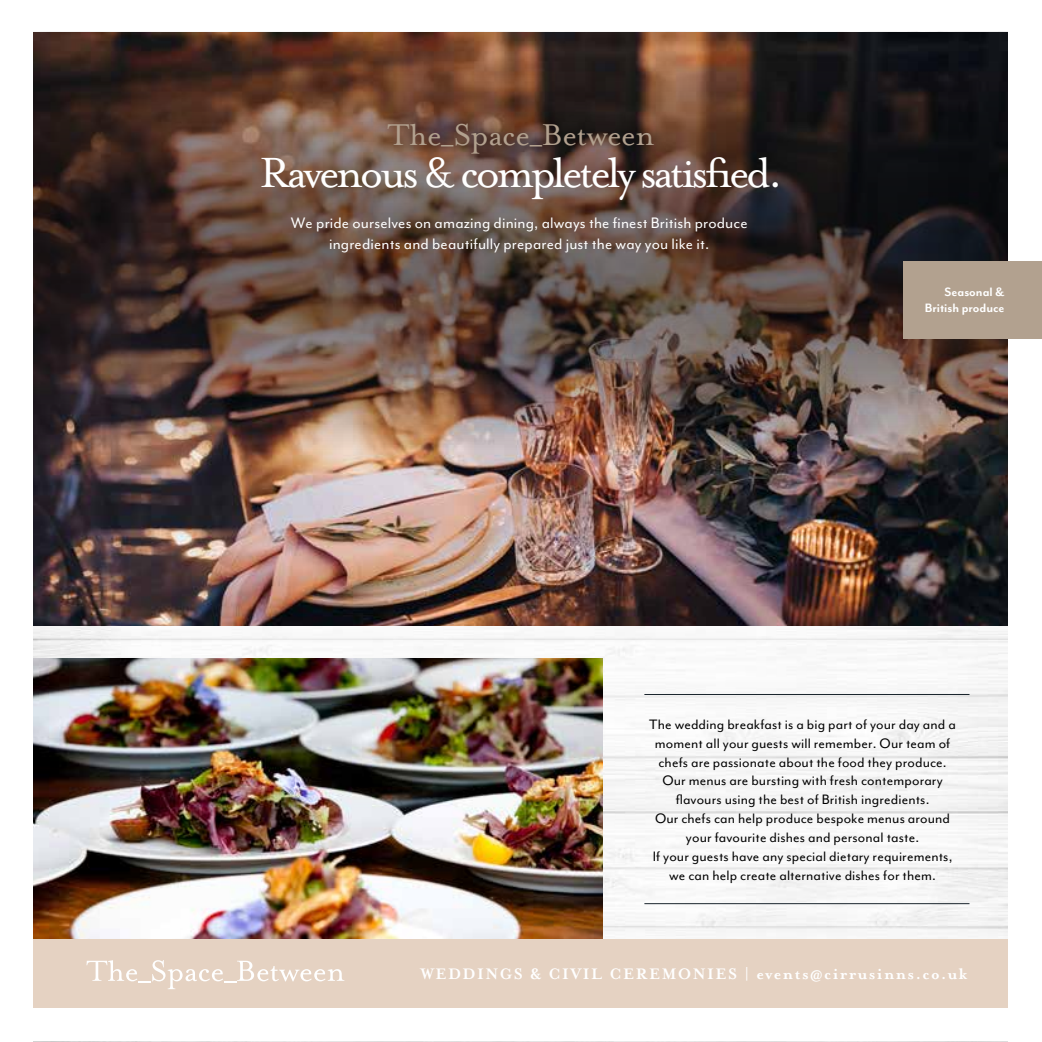
<style>
.page{position:relative;width:1042px;height:1042px;background:#fff}
.page>*{position:absolute;margin:0;border:0;box-sizing:border-box;transform-origin:0 0}
.t1{font:48.48px "Mrs Eaves OT";letter-spacing:-.07em;color:#fff}
.t2{font:34.48px "Mrs Eaves OT";letter-spacing:-.01em;color:#b2a18f}
.t3{font:17.5px/21px "Mr Eaves Mod OT";letter-spacing:.01em;color:#fff;text-align:center}
.t4{font:700 17.5px "Mrs Eaves OT";letter-spacing:.09em;color:#fff}
.t5{font:15.75px/18.9px "Mr Eaves Mod OT";letter-spacing:.01em;color:#000;text-align:center}
.t6{font:700 14px/16.1px "Mr Eaves Mod OT";color:#fff;text-align:right}
</style>
<div class="page">
<img style="left:33px;top:31px;width:975px;height:908px">
<img style="left:33px;top:33px;width:975px;height:592px">
<img style="left:33px;top:658px;width:569px;height:281px">
<div style="left:33px;top:939px;width:978px;height:70px;background:#e5d2c2"></div>
<svg style="left:86px;top:960px;width:258px;height:29px"></svg>
<img style="left:33px;top:63px;width:975px;height:395px">
<img style="left:372px;top:101px;width:297px;height:103px">
<hr style="left:644px;top:903px;width:325px;height:1px;background:#1a252d">
<hr style="left:644px;top:694px;width:325px;height:1px;background:#1a252d">
<div style="left:1008px;top:0;width:33px;height:1042px;background:#fff"></div>
<div style="left:903px;top:261px;width:139px;height:78px;background:#b2a18f"></div>
<h2 class="t2" style="left:387px;top:115px;width:269px">The_Space_Between</h2>
<h1 class="t1" style="left:260px;top:145px;width:524px">Ravenous &amp; completely satisfied.</h1>
<p class="t3" style="left:291px;top:212px;width:458px">We pride ourselves on amazing dining, always the finest British produce ingredients and beautifully prepared just the way you like it.</p>
<p class="t6" style="left:925px;top:284px;width:81px">Seasonal &amp;<br>British produce</p>
<p class="t5" style="left:649px;top:715px;width:308px">The wedding breakfast is a big part of your day and a moment all your guests will remember. Our team of chefs are passionate about the food they produce.<br>Our menus are bursting with fresh contemporary flavours using the best of British ingredients.<br>Our chefs can help produce bespoke menus around your favourite dishes and personal taste.<br>If your guests have any special dietary requirements, we can help create alternative dishes for them.</p>
<p class="t4" style="left:420px;top:964px;width:548px">WEDDINGS &amp; CIVIL CEREMONIES | events@cirrusinns.co.uk</p>
</div>
